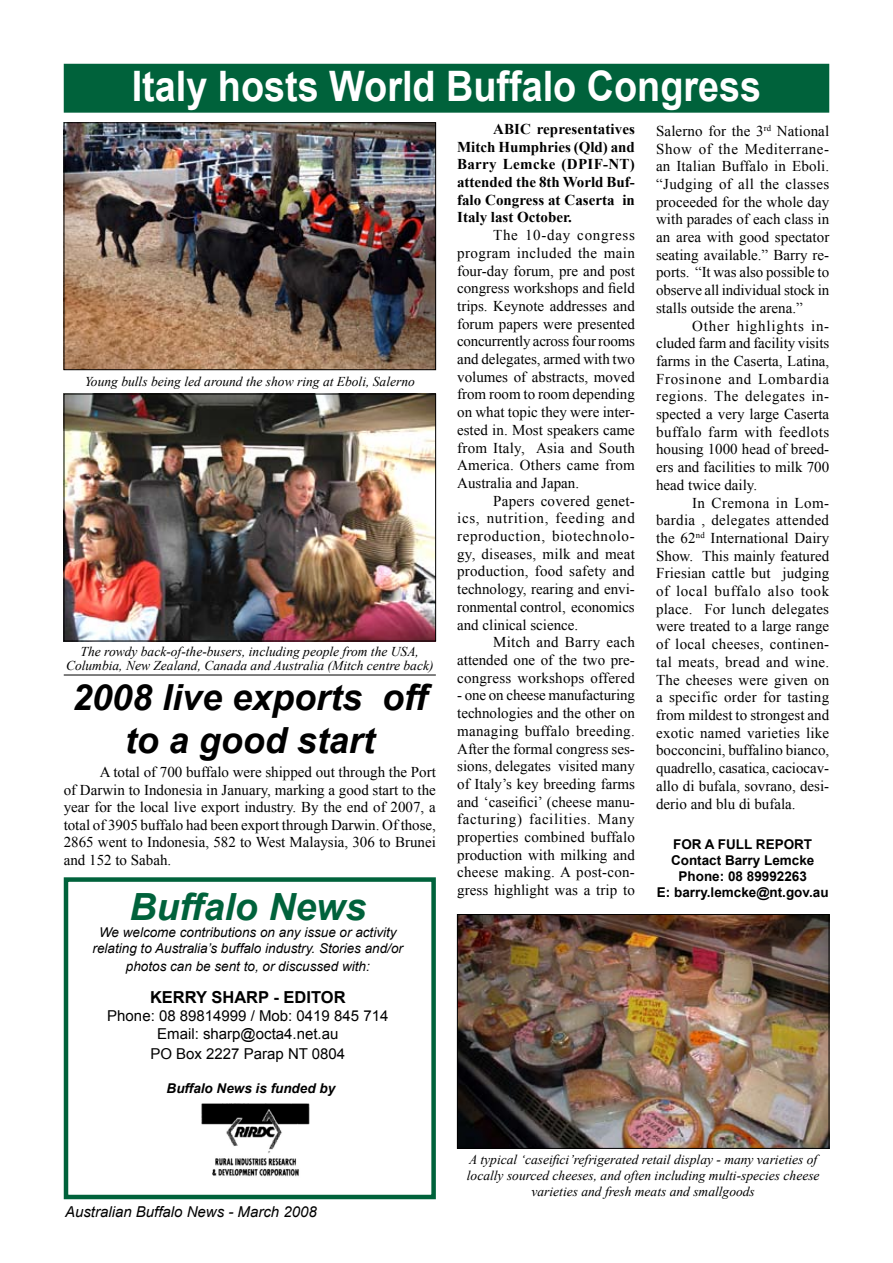
<style>
.page{position:relative;width:893px;height:1263px;background:#fff}
.page>*{position:absolute;margin:0;border:0;box-sizing:border-box;transform-origin:0 0}
.t1{font:700 42px "Arial";color:#fff;scale:.9 1}
.t2{font:italic 700 37.5px "Arial";color:#00623b}
.t3{font:italic 700 36px/43.2px "Arial";color:#000;text-align:center}
.t4{font:700 16.5px "Arial";color:#000}
.t5{font:15px/17.7px "Times New Roman";color:#000;text-align:justify}
.t6{font:700 15px/17.7px "Times New Roman";color:#000;text-align:justify}
.t7{font:15px/18px "Arial";color:#000;text-align:center}
.t8{font:italic 15px "Arial";color:#000}
.t9{font:italic 13.5px/16.2px "Times New Roman";color:#000;text-align:center}
.t10{font:italic 13.5px/16.2px "Arial";color:#000;text-align:center}
.t11{font:700 13.5px/16.2px "Arial";color:#000;text-align:center}
.t12{font:italic 700 13.5px "Arial";color:#000}
</style>
<div class="page">
<div style="left:64px;top:65px;width:764px;height:47px;background:#00623b"></div>
<div style="left:64px;top:64px;width:765px;height:49px;border:2px solid #00623b"></div>
<div style="left:64px;top:877px;width:372px;height:322px;border:4px solid #00623b"></div>
<img style="left:202px;top:1103px;width:107px;height:74px">
<hr style="left:64px;top:675px;width:372px;height:1px;background:#000">
<img style="left:66px;top:124px;width:368px;height:244px">
<div style="left:64px;top:122px;width:372px;height:248px;border:1px solid #000"></div>
<img style="left:66px;top:396px;width:368px;height:243px">
<div style="left:64px;top:394px;width:372px;height:247px;border:1px solid #000"></div>
<img style="left:459px;top:916px;width:368px;height:230px">
<div style="left:457px;top:914px;width:372px;height:234px;border:1px solid #000"></div>
<h1 class="t1" style="left:132px;top:58px;width:701px">Italy hosts World Buffalo Congress</h1>
<p class="t6" style="left:457px;top:120px;width:179px;text-indent:36px">ABIC representatives Mitch Humphries (Qld) and Barry Lemcke (DPIF-NT) attended the 8th World Buf&shy;falo Congress at Caserta in Italy last October.</p>
<p class="t5" style="left:457px;top:226px;width:179px;text-indent:36px">The 10-day congress program included the main four-day forum, pre and post congress workshops and field trips. Keynote addresses and forum papers were presented concurrently across four rooms and delegates, armed with two volumes of abstracts, moved from room to room depending on what topic they were inter&shy;ested in. Most speakers came from Italy, Asia and South America. Others came from Australia and Japan.</p>
<p class="t5" style="left:457px;top:492px;width:179px;text-indent:36px">Papers covered genet&shy;ics, nutrition, feeding and reproduction, biotechnolo&shy;gy, diseases, milk and meat production, food safety and technology, rearing and envi&shy;ronmental control, economics and clinical science.</p>
<p class="t5" style="left:457px;top:633px;width:179px;text-indent:36px">Mitch and Barry each attended one of the two pre&shy;congress workshops offered</p>
<p class="t5" style="left:457px;top:686px;width:179px">- one on cheese manufacturing technologies and the other on managing buffalo breeding.<br>After the formal congress ses&shy;sions, delegates visited many of Italy’s key breeding farms and ‘caseifici’ (cheese manu&shy;facturing) facilities. Many properties combined buffalo production with milking and cheese making. A post-con&shy;gress highlight was a trip to</p>
<p class="t5" style="left:656px;top:122px;width:175px">Salerno for the 3<sup>rd</sup> National Show of the Mediterrane&shy;an Italian Buffalo in Eboli. “Judging of all the classes proceeded for the whole day with parades of each class in an area with good spectator seating available.” Barry re&shy;ports. “It was also possible to observe all individual stock in stalls outside the arena.”</p>
<p class="t5" style="left:656px;top:316px;width:175px;text-indent:36px">Other highlights in&shy;cluded farm and facility visits farms in the Caserta, Latina, Frosinone and Lombardia regions. The delegates in&shy;spected a very large Caserta buffalo farm with feedlots housing 1000 head of breed&shy;ers and facilities to milk 700 head twice daily.</p>
<p class="t5" style="left:656px;top:493px;width:175px;text-indent:36px">In Cremona in Lom&shy;bardia , delegates attended the 62<sup>nd</sup> International Dairy Show. This mainly featured Friesian cattle but judging of local buffalo also took place. For lunch delegates were treated to a large range of local cheeses, continen&shy;tal meats, bread and wine.<br>The cheeses were given on a specific order for tasting from mildest to strongest and exotic named varieties like bocconcini, buffalino bianco, quadrello, casatica, caciocav&shy;allo di bufala, sovrano, desi&shy;derio and blu di bufala.</p>
<p class="t9" style="left:85px;top:373px;width:332px">Young bulls being led around the show ring at Eboli, Salerno</p>
<p class="t9" style="left:66px;top:644px;width:369px;line-height:13.6px">The rowdy back-of-the-busers, including people from the USA,<br>Columbia, New Zealand, Canada and Australia (Mitch centre back)</p>
<h3 class="t3" style="left:72px;top:677px;width:357px">2008 live exports off to a good start</h3>
<p class="t5" style="left:64px;top:763px;width:374px;text-indent:36px">A total of 700 buffalo were shipped out through the Port of Darwin to Indonesia in January, marking a good start to the year for the local live export industry. By the end of 2007, a total of 3905 buffalo had been export through Darwin. Of those, 2865 went to Indonesia, 582 to West Malaysia, 306 to Brunei and 152 to Sabah.</p>
<p class="t11" style="left:657px;top:836px;width:173px">FOR A FULL REPORT<br>Contact Barry Lemcke<br>Phone: 08 89992263<br>E: barry.lemcke@nt.gov.au</p>
<h2 class="t2" style="left:129px;top:883px;width:238px">Buffalo News</h2>
<p class="t10" style="left:93px;top:924px;width:312px">We welcome contributions on any issue or activity relating to Australia’s buffalo industry. Stories and/or</p>
<p class="t10" style="left:126px;top:958px;width:245px">photos can be sent to, or discussed with:</p>
<p class="t4" style="left:150px;top:987px;width:197px">KERRY SHARP - EDITOR</p>
<p class="t7" style="left:107px;top:1007px;width:283px">Phone: 08 89814999 / Mob: 0419 845 714<br>Email: sharp@octa4.net.au</p>
<p class="t7" style="left:150px;top:1045px;width:196px">PO Box 2227 Parap NT 0804</p>
<p class="t12" style="left:167px;top:1079px;width:170px">Buffalo News is funded by</p>
<p class="t8" style="left:65px;top:1202px;width:253px">Australian Buffalo News - March 2008</p>
<p class="t9" style="left:467px;top:1151px;width:354px">A typical ‘caseifici’refrigerated retail display - many varieties of locally sourced cheeses, and often including multi-species cheese varieties and fresh meats and smallgoods</p>
</div>
